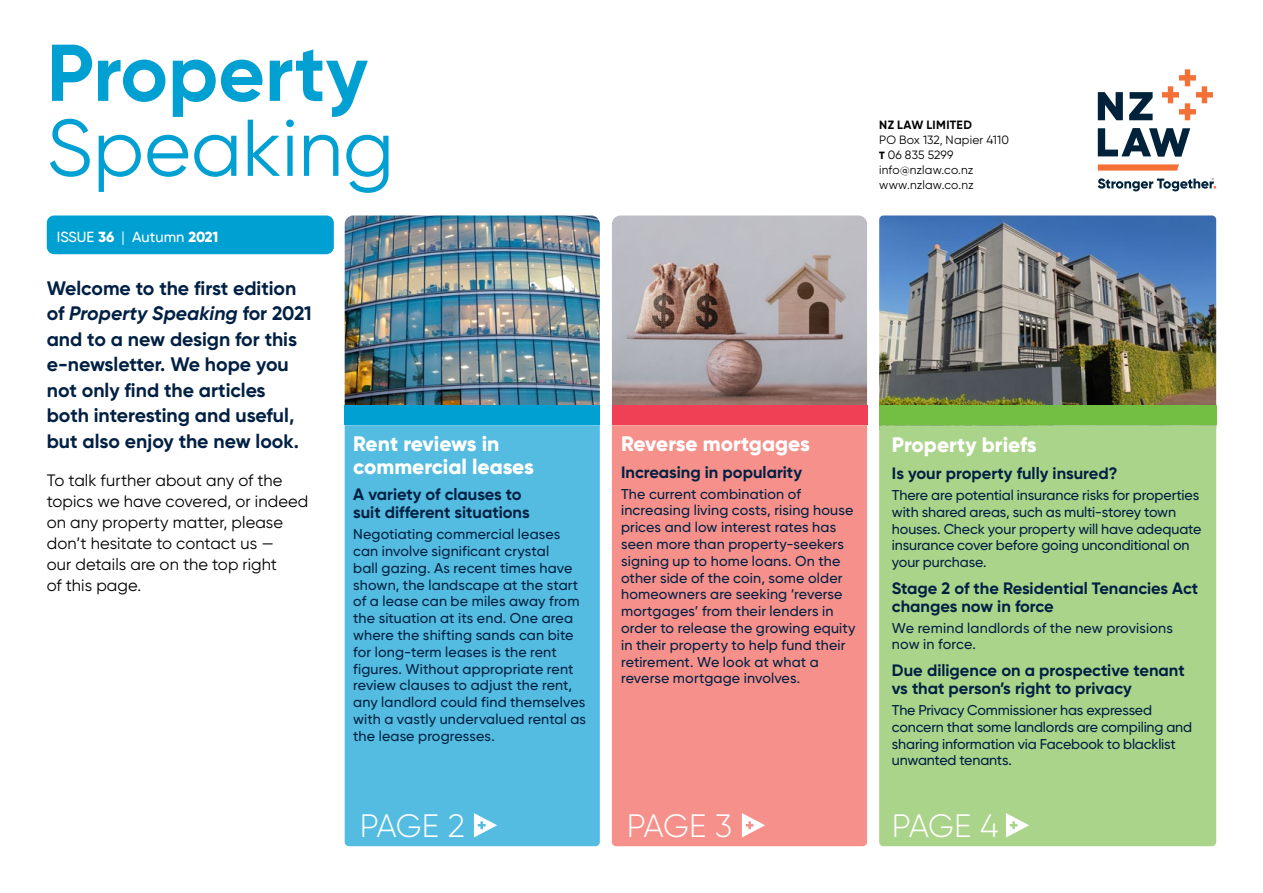
<style>
.page{position:relative;width:1263px;height:893px;background:#fff}
.page>*{position:absolute;margin:0;border:0;box-sizing:border-box;transform-origin:0 0}
.t1{font:700 80.25px "Gilroy";color:#00a0d2}
.t2{font:80.25px "Gilroy";color:#00a0d2}
.t3{font:300 32.4px "Gilroy";letter-spacing:-.025em;color:#fff}
.t4{font:800 21px/22.5px "Gilroy";color:#fff}
.t5{font:700 19.5px/25.5px "Gilroy";color:#002043}
.t6{font:700 16.5px/18px "Gilroy";color:#002043}
.t7{font:16.5px/21px "Gilroy";letter-spacing:.005em;color:#000}
.t8{font:500 14.7px "Gilroy";color:#fff}
.t9{font:500 14.25px/16.8px "Gilroy";letter-spacing:.005em;color:#002043}
.t10{font:500 14.25px/16.8px "Gilroy";letter-spacing:-.015em;color:#002043}
.t11{font:12px/15px "Gilroy";letter-spacing:.015em;color:#000}
.t12{font:700 12px "Gilroy";letter-spacing:.03em;color:#000}
.s1{font-weight:800}
.s2{font-weight:400}
.s3{font-style:italic}
.s4{font-weight:800;font-size:10.5px}
</style>
<div class="page">
<img style="left:612px;top:215px;width:255px;height:191px">
<img style="left:345px;top:215px;width:255px;height:191px">
<img style="left:879px;top:215px;width:337px;height:191px">
<div style="left:879px;top:425px;width:337px;height:421px;background:#aad48a"></div>
<div style="left:345px;top:425px;width:255px;height:421px;background:#54bce0"></div>
<div style="left:612px;top:425px;width:255px;height:421px;background:#f5908a"></div>
<svg style="left:474px;top:813px;width:23px;height:24px"></svg>
<svg style="left:1006px;top:813px;width:23px;height:24px"></svg>
<svg style="left:742px;top:813px;width:23px;height:24px"></svg>
<div style="left:345px;top:406px;width:255px;height:19px;background:#00a0d2"></div>
<div style="left:612px;top:406px;width:255px;height:19px;background:#ef4056"></div>
<div style="left:879px;top:406px;width:337px;height:19px;background:#72bf44"></div>
<div style="left:47px;top:215px;width:287px;height:39px;background:#00a0d2;border-radius:7px"></div>
<svg style="left:1098px;top:128px;width:92px;height:29px"></svg>
<svg style="left:1098px;top:92px;width:54px;height:28px"></svg>
<svg style="left:1162px;top:69px;width:51px;height:51px"></svg>
<svg style="left:1098px;top:164px;width:81px;height:7px"></svg>
<svg style="left:1098px;top:178px;width:118px;height:13px"></svg>
<h1 class="t1" style="left:47px;top:23px;width:323px">Property</h1>
<h1 class="t2" style="left:47px;top:99px;width:349px">Speaking</h1>
<p class="t8" style="left:57px;top:228px;width:163px">ISSUE <span class="s1">36</span> <span class="s2">|</span> Autumn <span class="s1">2021</span></p>
<h3 class="t5" style="left:47px;top:275px;width:267px">Welcome to the first edition of <span class="s3">Property Speaking</span> for 2021 and to a new design for this e-newsletter. We hope you not only find the articles both interesting and useful, but also enjoy the new look.</h3>
<p class="t7" style="left:47px;top:469px;width:263px">To talk further about any of the topics we have covered, or indeed on any property matter, please don’t hesitate to contact us —<br>our details are on the top right<br>of this page.</p>
<h3 class="t4" style="left:353px;top:432px;width:182px">Rent reviews in commercial leases</h3>
<p class="t6" style="left:353px;top:485px;width:178px">A variety of clauses to suit different situations</p>
<p class="t9" style="left:353px;top:526px;width:234px">Negotiating commercial leases can involve significant crystal<br>ball gazing. As recent times have shown, the landscape at the start of a lease can be miles away from the situation at its end. One area where the shifting sands can bite for long-term leases is the rent figures. Without appropriate rent review clauses to adjust the rent, any landlord could find themselves with a vastly undervalued rental as the lease progresses.</p>
<p class="t12" style="left:879px;top:117px;width:94px">NZ LAW LIMITED</p>
<p class="t11" style="left:879px;top:132px;width:131px">PO Box 132, Napier 4110<br><span class="s4">T</span> 06 835 5299 info@nzlaw.co.nz www.nzlaw.co.nz</p>
<h3 class="t4" style="left:621px;top:432px;width:190px">Reverse mortgages</h3>
<p class="t6" style="left:621px;top:463px;width:182px">Increasing in popularity</p>
<p class="t9" style="left:621px;top:485px;width:236px">The current combination of increasing living costs, rising house prices and low interest rates has seen more than property-seekers signing up to home loans. On the other side of the coin, some older homeowners are seeking ‘reverse mortgages’ from their lenders in order to release the growing equity in their property to help fund their retirement. We look at what a reverse mortgage involves.</p>
<h3 class="t4" style="left:892px;top:434px;width:146px">Property briefs</h3>
<p class="t6" style="left:892px;top:464px;width:227px">Is your property fully insured?</p>
<p class="t9" style="left:892px;top:486px;width:311px">There are potential insurance risks for properties with shared areas, such as multi-storey town houses. Check your property will have adequate insurance cover before going unconditional on your purchase.</p>
<p class="t6" style="left:892px;top:579px;width:308px">Stage 2 of the Residential Tenancies Act changes now in force</p>
<p class="t9" style="left:892px;top:619px;width:282px">We remind landlords of the new provisions now in force.</p>
<p class="t6" style="left:892px;top:661px;width:294px">Due diligence on a prospective tenant vs that person’s right to privacy</p>
<p class="t10" style="left:892px;top:701px;width:302px">The Privacy Commissioner has expressed concern that some landlords are compiling and sharing information via Facebook to blacklist unwanted tenants.</p>
<h2 class="t3" style="left:360px;top:805px;width:107px">PAGE 2</h2>
<h2 class="t3" style="left:627px;top:805px;width:107px">PAGE 3</h2>
<h2 class="t3" style="left:892px;top:805px;width:108px">PAGE 4</h2>
</div>
